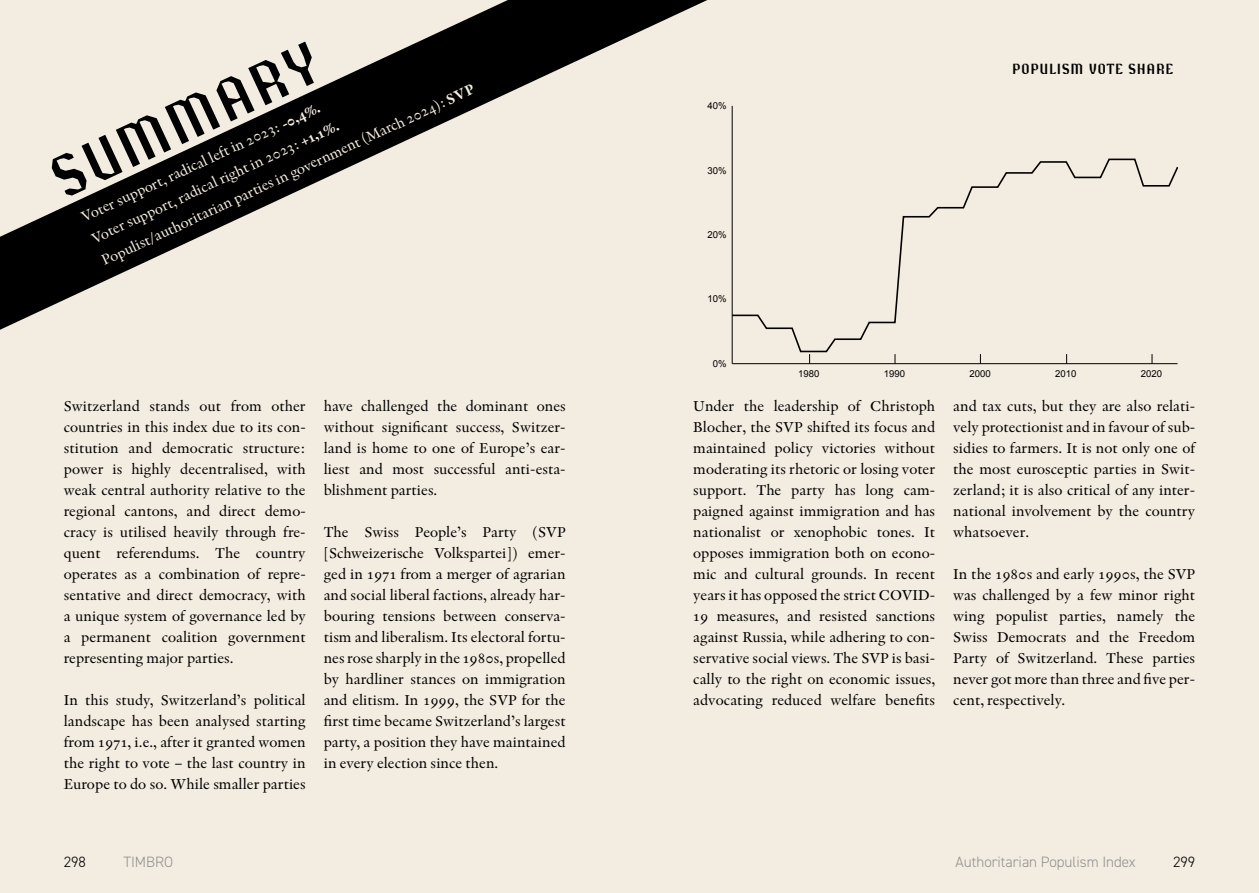
<style>
.page{position:relative;width:1259px;height:893px;background:#f3ece0}
.page>*{position:absolute;margin:0;border:0;box-sizing:border-box;transform-origin:0 0}
.t1{font:60px "Resistance";color:#000}
.t2{font:15px/21px "Indigo Antiqua Pro Text";color:#000;text-align:justify}
.t3{font:15px/24px "Indigo Antiqua 2";color:#f3ece0}
.t4{font:300 15px "DIN2014";color:#909090}
.t5{font:15px "Resistance";letter-spacing:.06em;color:#000}
.t6{font:300 15px "DIN2014";color:#000}
.t7{font:9.6px "Arial";color:#000}
.s1{font-weight:700}
</style>
<div class="page">
<svg style="left:0;top:0;width:707px;height:330px"></svg>
<hr style="left:732px;top:363px;width:445px;height:1px;background:#000">
<hr style="left:732px;top:106px;width:1px;height:258px;background:#000">
<svg style="left:732px;top:158px;width:445px;height:195px"></svg>
<h1 class="t1" style="left:42px;top:151px;width:288px;rotate:-25deg">SUMMARY</h1>
<p class="t3" style="left:77px;top:206px;width:411px;rotate:-25deg">Voter support, radical left in 2023: <span class="s1">-0,4%.<br></span>Voter support, radical right in 2023: <span class="s1">+1,1%.<br></span>Populist/authoritarian parties in government (March 2024): <span class="s1">SVP</span></p>
<p class="t2" style="left:64px;top:396px;width:243px">Switzerland stands out from other countries in this index due to its con&shy;stitution and democratic structure: power is highly decentralised, with weak central authority relative to the regional cantons, and direct demo&shy;cracy is utilised heavily through fre&shy;quent referendums. The country operates as a combination of repre&shy;sentative and direct democracy, with a unique system of governance led by a permanent coalition government representing major parties.</p>
<p class="t2" style="left:64px;top:690px;width:243px">In this study, Switzerland’s political landscape has been analysed starting from 1971, i.e., after it granted women the right to vote – the last country in Europe to do so. While smaller parties</p>
<p class="t2" style="left:324px;top:396px;width:243px">have challenged the dominant ones without significant success, Switzer&shy;land is home to one of Europe’s ear&shy;liest and most successful anti-esta&shy;blishment parties.</p>
<p class="t2" style="left:324px;top:522px;width:243px">The Swiss People’s Party (SVP [Schweizerische Volkspartei]) emer&shy;ged in 1971 from a merger of agrarian and social liberal factions, already har&shy;bouring tensions between conserva&shy;tism and liberalism. Its electoral fortu&shy;nes rose sharply in the 1980s, propelled by hardliner stances on immigration and elitism. In 1999, the SVP for the first time became Switzerland’s largest party, a position they have maintained in every election since then.</p>
<p class="t7" style="left:707px;top:99px;width:21px">40%</p>
<p class="t7" style="left:707px;top:164px;width:21px">30%</p>
<p class="t7" style="left:707px;top:228px;width:21px">20%</p>
<p class="t7" style="left:707px;top:293px;width:21px">10%</p>
<p class="t7" style="left:713px;top:357px;width:15px">0%</p>
<p class="t5" style="left:1012px;top:61px;width:162px">POPULISM VOTE SHARE</p>
<p class="t7" style="left:798px;top:368px;width:23px">1980</p>
<p class="t7" style="left:883px;top:368px;width:23px">1990</p>
<p class="t7" style="left:969px;top:368px;width:23px">2000</p>
<p class="t7" style="left:1055px;top:368px;width:23px">2010</p>
<p class="t7" style="left:1140px;top:368px;width:23px">2020</p>
<p class="t2" style="left:693px;top:396px;width:243px">Under the leadership of Christoph Blocher, the SVP shifted its focus and maintained policy victories without moderating its rhetoric or losing voter support. The party has long cam&shy;paigned against immigration and has nationalist or xenophobic tones. It opposes immigration both on econo&shy;mic and cultural grounds. In recent years it has opposed the strict COVID-19 measures, and resisted sanctions against Russia, while adhering to con&shy;servative social views. The SVP is basi&shy;cally to the right on economic issues, advocating reduced welfare benefits</p>
<p class="t2" style="left:953px;top:396px;width:243px">and tax cuts, but they are also relati&shy;vely protectionist and in favour of sub&shy;sidies to farmers. It is not only one of the most eurosceptic parties in Swit&shy;zerland; it is also critical of any inter&shy;national involvement by the country whatsoever.</p>
<p class="t2" style="left:953px;top:564px;width:243px">In the 1980s and early 1990s, the SVP was challenged by a few minor right wing populist parties, namely the Swiss Democrats and the Freedom Party of Switzerland. These parties never got more than three and five per&shy;cent, respectively.</p>
<p class="t6" style="left:64px;top:853px;width:24px">298</p>
<p class="t4" style="left:123px;top:853px;width:51px">TIMBRO</p>
<p class="t4" style="left:955px;top:853px;width:181px">Authoritarian Populism Index</p>
<p class="t6" style="left:1173px;top:853px;width:24px">299</p>
</div>
